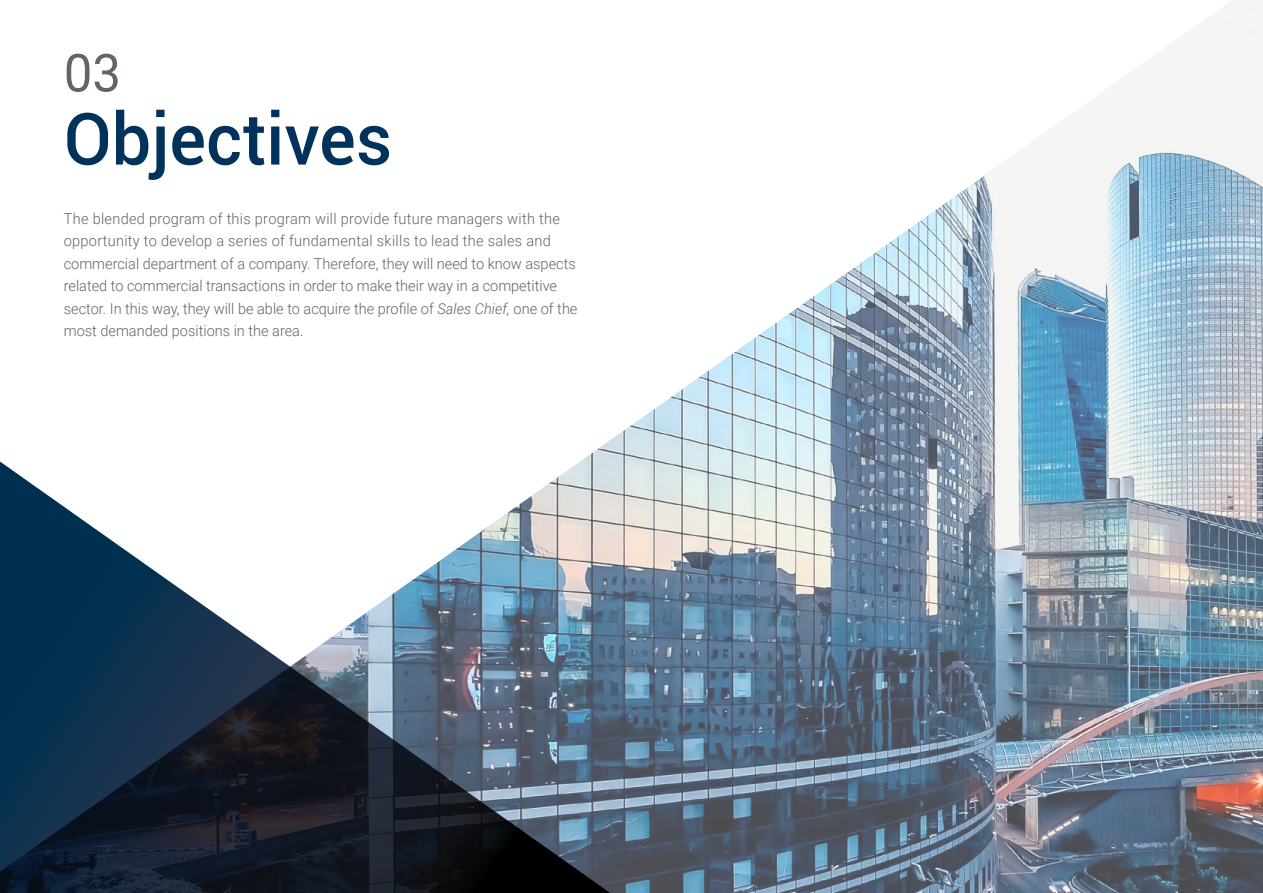
<style>
.page{position:relative;width:1263px;height:893px;background:#fff}
.page>*{position:absolute;margin:0;border:0;box-sizing:border-box;transform-origin:0 0}
.t1{font:500 72px "Roboto";color:#00325b}
.t2{font:52.5px "Roboto";color:#61646a}
.t3{font:300 15px/22.5px "Roboto";color:#61646a}
.s1{font-style:italic}
</style>
<div class="page">
<img style="left:602px;top:0;width:661px;height:893px">
<svg style="left:0;top:446px;width:640px;height:447px"></svg>
<h2 class="t2" style="left:64px;top:36px;width:59px">03</h2>
<h1 class="t1" style="left:64px;top:88px;width:330px">Objectives</h1>
<p class="t3" style="left:64px;top:207px;width:515px">The blended program of this program will provide future managers with the opportunity to develop a series of fundamental skills to lead the sales and commercial department of a company. Therefore, they will need to know aspects related to commercial transactions in order to make their way in a competitive sector. In this way, they will be able to acquire the profile of <span class="s1">Sales Chief,</span> one of the most demanded positions in the area.</p>
</div>
